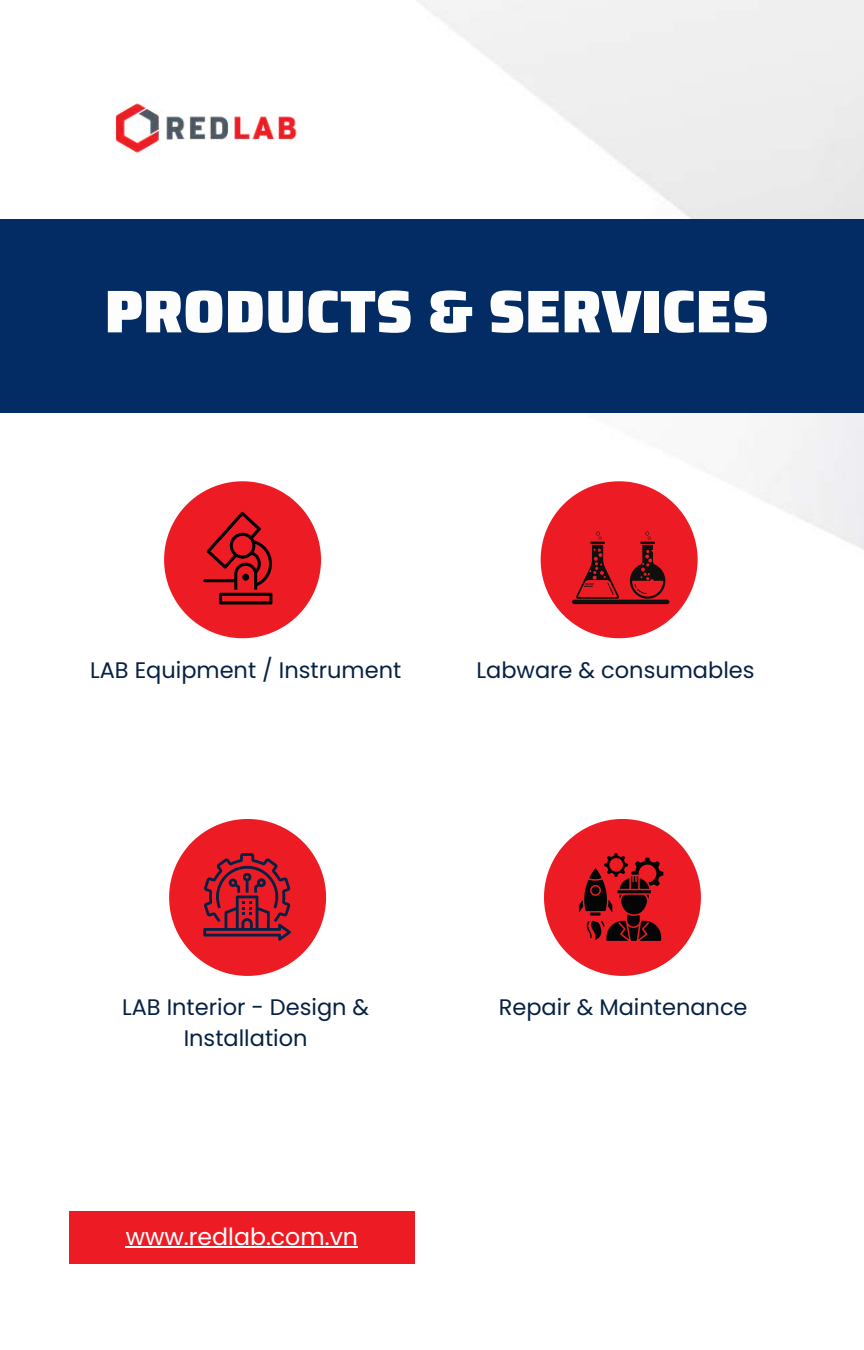
<style>
.page{position:relative;width:864px;height:1350px;background:#fff}
.page>*{position:absolute;margin:0;border:0;box-sizing:border-box;transform-origin:0 0}
.t1{font:900 60.3px "Saira";color:#fdfdfd}
.t2{font:23.62px "Poppins";color:#fff}
.t3{font:22.5px/30.4px "Poppins";color:#072144;text-align:center}
</style>
<div class="page">
<img style="left:0;top:0;width:864px;height:898px">
<svg style="left:169px;top:819px;width:157px;height:157px"></svg>
<div style="left:0;top:220px;width:864px;height:192px;background:#032c64"></div>
<div style="left:69px;top:1211px;width:346px;height:53px;background:#ed1c24"></div>
<svg style="left:164px;top:481px;width:157px;height:157px"></svg>
<svg style="left:541px;top:481px;width:157px;height:157px"></svg>
<svg style="left:544px;top:819px;width:157px;height:157px"></svg>
<hr style="left:126px;top:1247px;width:232px;height:1px;background:#fff">
<img style="left:105px;top:97px;width:206px;height:61px">
<h1 class="t1" style="left:105px;top:264px;width:666px">PRODUCTS &amp; SERVICES</h1>
<p class="t3" style="left:90px;top:655px;width:313px">LAB Equipment / Instrument</p>
<p class="t3" style="left:476px;top:655px;width:280px">Labware &amp; consumables</p>
<p class="t3" style="left:122px;top:992px;width:249px">LAB Interior - Design &amp;<br>Installation</p>
<p class="t2" style="left:126px;top:1220px;width:234px">www.redlab.com.vn</p>
<p class="t3" style="left:499px;top:992px;width:250px">Repair &amp; Maintenance</p>
</div>
